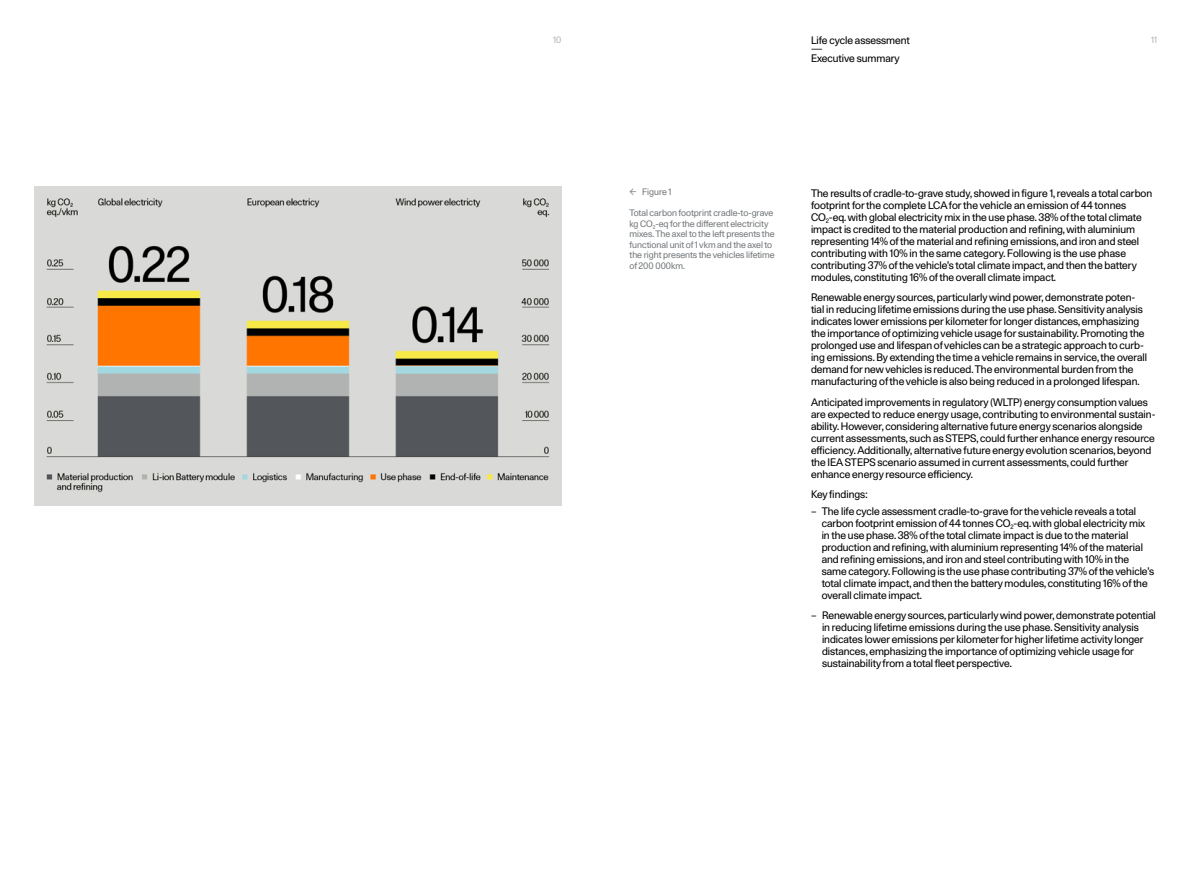
<style>
.page{position:relative;width:1191px;height:893px;background:#fff}
.page>*{position:absolute;margin:0;border:0;box-sizing:border-box;transform-origin:0 0}
.t1{font:10.5px/12px "Unica 77 Polestar";color:#000}
.t2{font:9px/10.5px "Unica 77 Polestar";color:#75797c}
.t3{font:9px "Unica 77 Polestar";color:#b2b5b5}
</style>
<div class="page">
<img style="left:34px;top:187px;width:527px;height:319px">
<p class="t3" style="left:553px;top:34px;width:10px">10</p>
<p class="t1" style="left:811px;top:34px;width:100px">Life cycle assessment</p>
<p class="t3" style="left:1151px;top:34px;width:7px">11</p>
<p class="t1" style="left:811px;top:45px;width:90px;line-height:9px">—<br>Executive summary</p>
<p class="t2" style="left:629px;top:187px;width:44px">← Figure 1</p>
<p class="t2" style="left:629px;top:208px;width:147px">Total carbon footprint cradle-to-grave kg CO<sub>2</sub>-eq for the different electricity mixes. The axel to the left presents the functional unit of 1 vkm and the axel to the right presents the vehicles lifetime of 200 000km.</p>
<p class="t1" style="left:811px;top:187px;width:343px">The results of cradle-to-grave study, showed in figure 1, reveals a total carbon footprint for the complete LCA for the vehicle an emission of 44 tonnes CO<sub>2</sub>-eq. with global electricity mix in the use phase. 38% of the total climate impact is credited to the material production and refining, with aluminium representing 14% of the material and refining emissions, and iron and steel contributing with 10% in the same category. Following is the use phase contributing 37% of the vehicle’s total climate impact, and then the battery modules, constituting 16% of the overall climate impact.</p>
<p class="t1" style="left:811px;top:291px;width:338px">Renewable energy sources, particularly wind power, demonstrate poten&shy;tial in reducing lifetime emissions during the use phase. Sensitivity analysis indicates lower emissions per kilometer for longer distances, emphasizing the importance of optimizing vehicle usage for sustainability. Promoting the prolonged use and lifespan of vehicles can be a strategic approach to curb&shy;ing emissions. By extending the time a vehicle remains in service, the overall demand for new vehicles is reduced. The environmental burden from the manufacturing of the vehicle is also being reduced in a prolonged lifespan.</p>
<p class="t1" style="left:811px;top:396px;width:346px">Anticipated improvements in regulatory (WLTP) energy consumption values are expected to reduce energy usage, contributing to environmental sustain&shy;ability. However, considering alternative future energy scenarios alongside current assessments, such as STEPS, could further enhance energy resource efficiency. Additionally, alternative future energy evolution scenarios, beyond the IEA STEPS scenario assumed in current assessments, could further enhance energy resource efficiency.</p>
<p class="t1" style="left:811px;top:488px;width:58px">Key findings:</p>
<p class="t1" style="left:821px;top:505px;width:334px;text-indent:-11px">– The life cycle assessment cradle-to-grave for the vehicle reveals a total carbon footprint emission of 44 tonnes CO<sub>2</sub>-eq. with global electricity mix in the use phase. 38% of the total climate impact is due to the material production and refining, with aluminium representing 14% of the material and refining emissions, and iron and steel contributing with 10% in the same category. Following is the use phase contributing 37% of the vehicle’s total climate impact, and then the battery modules, constituting 16% of the overall climate impact.</p>
<p class="t1" style="left:822px;top:609px;width:335px;text-indent:-11px">– Renewable energy sources, particularly wind power, demonstrate potential in reducing lifetime emissions during the use phase. Sensitivity analysis indicates lower emissions per kilometer for higher lifetime activity longer distances, emphasizing the importance of optimizing vehicle usage for sustainability from a total fleet perspective.</p>
</div>
